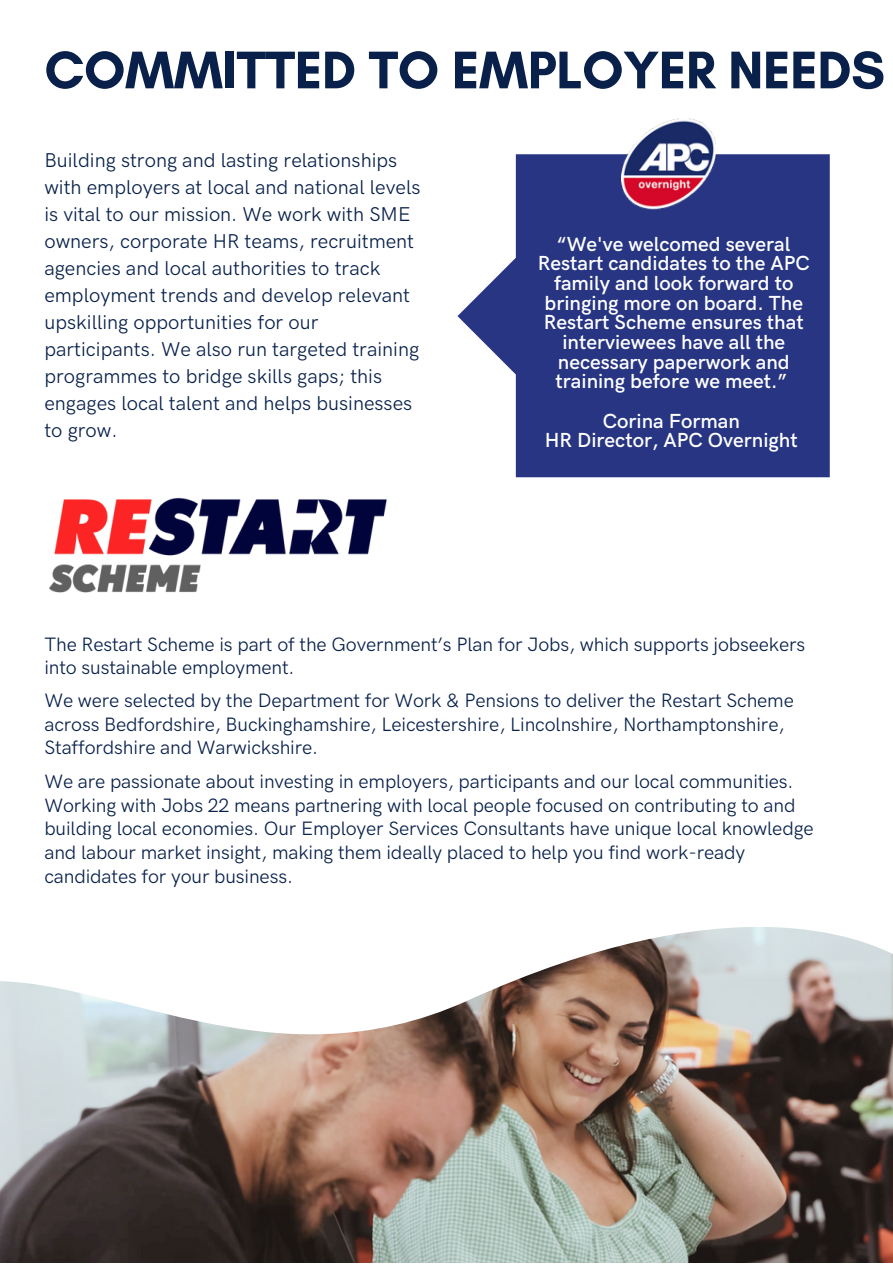
<style>
.page{position:relative;width:893px;height:1264px;background:#fff}
.page>*{position:absolute;margin:0;border:0;box-sizing:border-box;transform-origin:0 0}
.t1{font:700 53.85px "Glacial Indifference";letter-spacing:-.01em;color:#08204a}
.t2{font:600 20.4px/19.6px "HK Grotesk Pro";color:#fff;text-align:center}
.t3{font:20.1px/27px "HK Grotesk Pro";color:#08204a}
.t4{font:19.35px/23.5px "HK Grotesk Pro";letter-spacing:-.005em;color:#08204a}
</style>
<div class="page">
<svg style="left:457px;top:154px;width:372px;height:323px;background:#445093"></svg>
<img style="left:621px;top:118px;width:94px;height:93px">
<img style="left:0;top:1090px;width:892px;height:172px">
<svg style="left:0;top:927px;width:892px;height:163px"></svg>
<img style="left:49px;top:497px;width:338px;height:96px">
<p class="t1" style="left:44px;top:37px;width:842px">COMMITTED TO EMPLOYER NEEDS</p>
<p class="t3" style="left:44px;top:147px;width:377px">Building strong and lasting relationships with employers at local and national levels is vital to our mission. We work with SME owners, corporate HR teams, recruitment agencies and local authorities to track employment trends and develop relevant upskilling opportunities for our participants. We also run targeted training programmes to bridge skills gaps; this engages local talent and helps businesses to grow.</p>
<p class="t2" style="left:538px;top:235px;width:273px">“We've welcomed several<br>Restart candidates to the APC family and look forward to bringing more on board. The<br>Restart Scheme ensures that interviewees have all the necessary paperwork and training before we meet.”</p>
<p class="t2" style="left:602px;top:411px;width:139px">Corina Forman</p>
<p class="t2" style="left:544px;top:431px;width:254px">HR Director, APC Overnight</p>
<p class="t4" style="left:44px;top:633px;width:762px">The Restart Scheme is part of the Government’s Plan for Jobs, which supports jobseekers into sustainable employment.</p>
<p class="t4" style="left:44px;top:689px;width:751px">We were selected by the Department for Work &amp; Pensions to deliver the Restart Scheme across Bedfordshire, Buckinghamshire, Leicestershire, Lincolnshire, Northamptonshire,<br>Staffordshire and Warwickshire.</p>
<p class="t4" style="left:44px;top:770px;width:770px">We are passionate about investing in employers, participants and our local communities.<br>Working with Jobs 22 means partnering with local people focused on contributing to and building local economies. Our Employer Services Consultants have unique local knowledge and labour market insight, making them ideally placed to help you find work-ready candidates for your business.</p>
</div>
